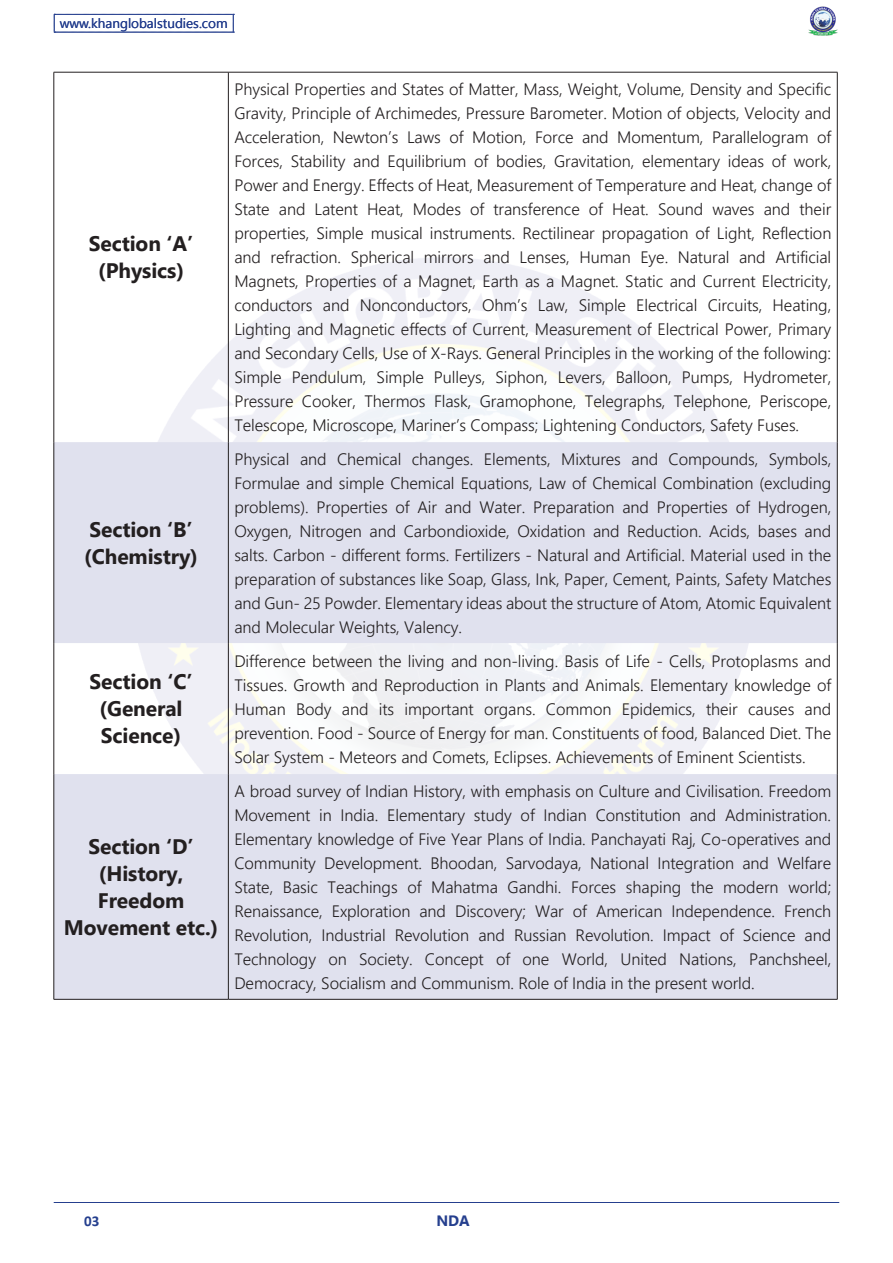
<style>
.page{position:relative;width:893px;height:1263px;background:#fff}
.page>*{position:absolute;margin:0;border:0;box-sizing:border-box;transform-origin:0 0}
.Sub_Main_Heading_Nir{font:700 21px/27px "Nirmala UI";letter-spacing:-.005em;color:#231f20;text-align:center}
.Body_Text_Calibari{font:300 16.5px/24px "Nirmala UI";letter-spacing:-.005em;color:#231f20;text-align:justify}
.t1{font:700 15px "Nirmala UI";color:#253f8e}
.t2{font:700 15px "Calibri";color:#253f8e}
.t3{font:13.5px "Nirmala UI";color:#253f8e}
</style>
<div class="page">
<img style="left:808px;top:6px;width:30px;height:30px">
<svg style="left:54px;top:1202px;width:785px;height:1px"></svg>
<svg style="left:54px;top:14px;width:180px;height:19px"></svg>
<svg style="left:55px;top:442px;width:782px;height:557px;fill:#e0e1ee"></svg>
<hr style="left:54px;top:72px;width:1px;height:370px;background:#231f20">
<hr style="left:228px;top:72px;width:1px;height:370px;background:#231f20">
<hr style="left:837px;top:72px;width:1px;height:370px;background:#231f20">
<hr style="left:54px;top:442px;width:1px;height:201px;background:#231f20">
<hr style="left:228px;top:442px;width:1px;height:201px;background:#231f20">
<hr style="left:837px;top:442px;width:1px;height:201px;background:#231f20">
<hr style="left:54px;top:643px;width:1px;height:131px;background:#231f20">
<hr style="left:228px;top:643px;width:1px;height:131px;background:#231f20">
<hr style="left:837px;top:643px;width:1px;height:131px;background:#231f20">
<hr style="left:54px;top:774px;width:1px;height:225px;background:#231f20">
<hr style="left:228px;top:774px;width:1px;height:225px;background:#231f20">
<hr style="left:837px;top:774px;width:1px;height:225px;background:#231f20">
<hr style="left:54px;top:72px;width:174px;height:1px;background:#231f20">
<hr style="left:228px;top:72px;width:609px;height:1px;background:#231f20">
<hr style="left:54px;top:999px;width:174px;height:1px;background:#231f20">
<hr style="left:228px;top:999px;width:609px;height:1px;background:#231f20">
<p class="t3" style="left:60px;top:12px;width:170px">www.khanglobalstudies.com</p>
<p class="Sub_Main_Heading_Nir" style="left:89px;top:229px;width:106px">Section ‘A’ (Physics)</p>
<p class="Sub_Main_Heading_Nir" style="left:84px;top:515px;width:115px;text-align:left">Section ‘B’ (Chemistry)</p>
<p class="Sub_Main_Heading_Nir" style="left:90px;top:667px;width:104px">Section ‘C’ (General<br>Science)</p>
<p class="Sub_Main_Heading_Nir" style="left:64px;top:832px;width:156px">Section ‘D’ (History,<br>Freedom<br>Movement etc.)</p>
<p class="Body_Text_Calibari" style="left:234px;top:76px;width:599px">Physical Properties and States of Matter, Mass, Weight, Volume, Density and Specific Gravity, Principle of Archimedes, Pressure Barometer. Motion of objects, Velocity and Acceleration, Newton’s Laws of Motion, Force and Momentum, Parallelogram of Forces, Stability and Equilibrium of bodies, Gravitation, elementary ideas of work, Power and Energy. Effects of Heat, Measurement of Temperature and Heat, change of State and Latent Heat, Modes of transference of Heat. Sound waves and their properties, Simple musical instruments. Rectilinear propagation of Light, Reflection and refraction. Spherical mirrors and Lenses, Human Eye. Natural and Artificial Magnets, Properties of a Magnet, Earth as a Magnet. Static and Current Electricity, conductors and Nonconductors, Ohm’s Law, Simple Electrical Circuits, Heating, Lighting and Magnetic effects of Current, Measurement of Electrical Power, Primary and Secondary Cells, Use of X-Rays. General Principles in the working of the following:<br>Simple Pendulum, Simple Pulleys, Siphon, Levers, Balloon, Pumps, Hydrometer, Pressure Cooker, Thermos Flask, Gramophone, Telegraphs, Telephone, Periscope, Telescope, Microscope, Mariner’s Compass; Lightening Conductors, Safety Fuses.</p>
<p class="Body_Text_Calibari" style="left:234px;top:446px;width:598px">Physical and Chemical changes. Elements, Mixtures and Compounds, Symbols, Formulae and simple Chemical Equations, Law of Chemical Combination (excluding problems). Properties of Air and Water. Preparation and Properties of Hydrogen, Oxygen, Nitrogen and Carbondioxide, Oxidation and Reduction. Acids, bases and salts. Carbon - different forms. Fertilizers - Natural and Artificial. Material used in the preparation of substances like Soap, Glass, Ink, Paper, Cement, Paints, Safety Matches and Gun- 25 Powder. Elementary ideas about the structure of Atom, Atomic Equivalent and Molecular Weights, Valency.</p>
<p class="Body_Text_Calibari" style="left:234px;top:648px;width:598px">Difference between the living and non-living. Basis of Life - Cells, Protoplasms and Tissues. Growth and Reproduction in Plants and Animals. Elementary knowledge of Human Body and its important organs. Common Epidemics, their causes and prevention. Food - Source of Energy for man. Constituents of food, Balanced Diet. The Solar System - Meteors and Comets, Eclipses. Achievements of Eminent Scientists.</p>
<p class="Body_Text_Calibari" style="left:234px;top:778px;width:598px">A broad survey of Indian History, with emphasis on Culture and Civilisation. Freedom Movement in India. Elementary study of Indian Constitution and Administration.<br>Elementary knowledge of Five Year Plans of India. Panchayati Raj, Co-operatives and Community Development. Bhoodan, Sarvodaya, National Integration and Welfare State, Basic Teachings of Mahatma Gandhi. Forces shaping the modern world; Renaissance, Exploration and Discovery; War of American Independence. French Revolution, Industrial Revolution and Russian Revolution. Impact of Science and Technology on Society. Concept of one World, United Nations, Panchsheel, Democracy, Socialism and Communism. Role of India in the present world.</p>
<p class="t2" style="left:84px;top:1210px;width:17px">03</p>
<p class="t1" style="left:436px;top:1208px;width:35px">NDA</p>
</div>
